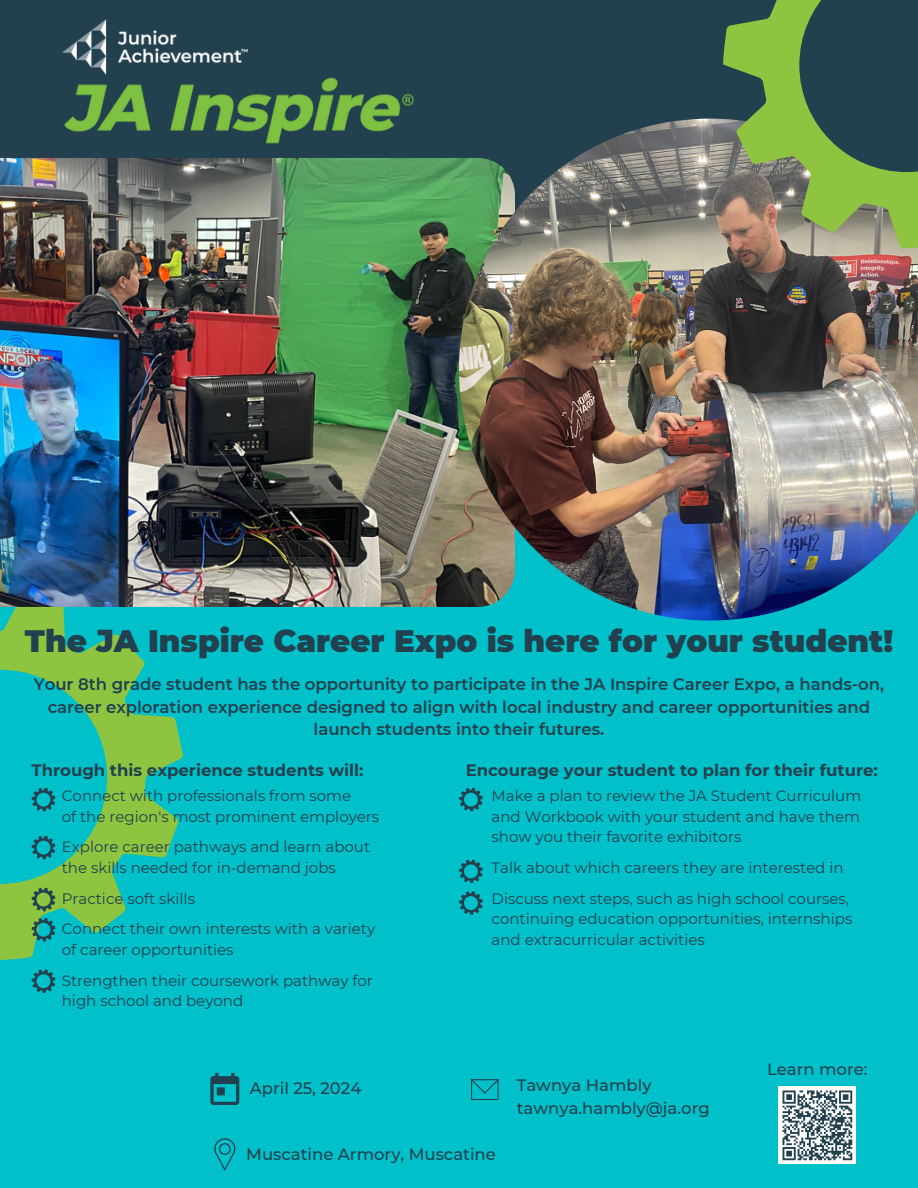
<style>
.page{position:relative;width:918px;height:1188px;background:#00c0ca}
.page>*{position:absolute;margin:0;border:0;box-sizing:border-box;transform-origin:0 0}
.t1{font:900 30.9px "Montserrat";color:#22404d}
.t2{font:600 16.5px/22.5px "Montserrat";color:#22404d;text-align:center}
.t3{font:500 16.5px "Montserrat";color:#22404d}
.t4{font:700 16.5px "Montserrat";color:#22404d}
.t5{font:15px "Montserrat";color:#22404d}
</style>
<div class="page">
<div style="left:0;top:0;width:918px;height:237px;background:#22404d"></div>
<svg style="left:0;top:607px;width:183px;height:353px"></svg>
<svg style="left:210px;top:1073px;width:29px;height:32px"></svg>
<svg style="left:214px;top:1138px;width:21px;height:32px"></svg>
<svg style="left:471px;top:1079px;width:28px;height:21px"></svg>
<img style="left:62px;top:19px;width:187px;height:55px">
<img style="left:64px;top:77px;width:350px;height:67px">
<svg style="left:32px;top:788px;width:23px;height:23px"></svg>
<svg style="left:32px;top:836px;width:23px;height:23px"></svg>
<svg style="left:32px;top:888px;width:23px;height:23px"></svg>
<svg style="left:32px;top:918px;width:23px;height:23px"></svg>
<img style="left:0;top:158px;width:459px;height:449px">
<img style="left:459px;top:119px;width:459px;height:502px">
<svg style="left:723px;top:0;width:195px;height:248px"></svg>
<svg style="left:32px;top:969px;width:23px;height:24px"></svg>
<svg style="left:459px;top:788px;width:24px;height:23px"></svg>
<svg style="left:459px;top:860px;width:24px;height:23px"></svg>
<svg style="left:459px;top:891px;width:24px;height:24px"></svg>
<div style="left:779px;top:1087px;width:77px;height:77px;background:#fff"></div>
<svg style="left:782px;top:1090px;width:71px;height:71px"></svg>
<p class="t1" style="left:25px;top:622px;width:870px">The JA Inspire Career Expo is here for your student!</p>
<p class="t2" style="left:34px;top:673px;width:852px">Your 8th grade student has the opportunity to participate in the JA Inspire Career Expo, a hands-on, career exploration experience designed to align with local industry and career opportunities and launch students into their futures.</p>
<p class="t4" style="left:32px;top:760px;width:333px">Through this experience students will:</p>
<p class="t5" style="left:62px;top:787px;width:291px">Connect with professionals from some</p>
<p class="t5" style="left:62px;top:807px;width:319px">of the region's most prominent employers</p>
<p class="t5" style="left:62px;top:838px;width:310px">Explore career pathways and learn about</p>
<p class="t5" style="left:62px;top:859px;width:276px">the skills needed for in-demand jobs</p>
<p class="t5" style="left:62px;top:889px;width:135px">Practice soft skills</p>
<p class="t5" style="left:62px;top:920px;width:315px">Connect their own interests with a variety</p>
<p class="t5" style="left:62px;top:940px;width:173px">of career opportunities</p>
<p class="t5" style="left:62px;top:971px;width:313px">Strengthen their coursework pathway for</p>
<p class="t5" style="left:62px;top:992px;width:183px">high school and beyond</p>
<p class="t3" style="left:250px;top:1078px;width:113px">April 25, 2024</p>
<p class="t4" style="left:466px;top:760px;width:414px">Encourage your student to plan for their future:</p>
<p class="t5" style="left:492px;top:787px;width:371px">Make a plan to review the JA Student Curriculum</p>
<p class="t5" style="left:492px;top:807px;width:370px">and Workbook with your student and have them</p>
<p class="t5" style="left:492px;top:828px;width:251px">show you their favorite exhibitors</p>
<p class="t5" style="left:492px;top:859px;width:354px">Talk about which careers they are interested in</p>
<p class="t5" style="left:492px;top:889px;width:359px">Discuss next steps, such as high school courses,</p>
<p class="t5" style="left:492px;top:910px;width:362px">continuing education opportunities, internships</p>
<p class="t5" style="left:492px;top:930px;width:215px">and extracurricular activities</p>
<p class="t3" style="left:517px;top:1075px;width:136px">Tawnya Hambly</p>
<p class="t3" style="left:517px;top:1098px;width:195px">tawnya.hambly@ja.org</p>
<p class="t3" style="left:767px;top:1059px;width:102px">Learn more:</p>
<p class="t3" style="left:246px;top:1144px;width:251px">Muscatine Armory, Muscatine</p>
</div>
